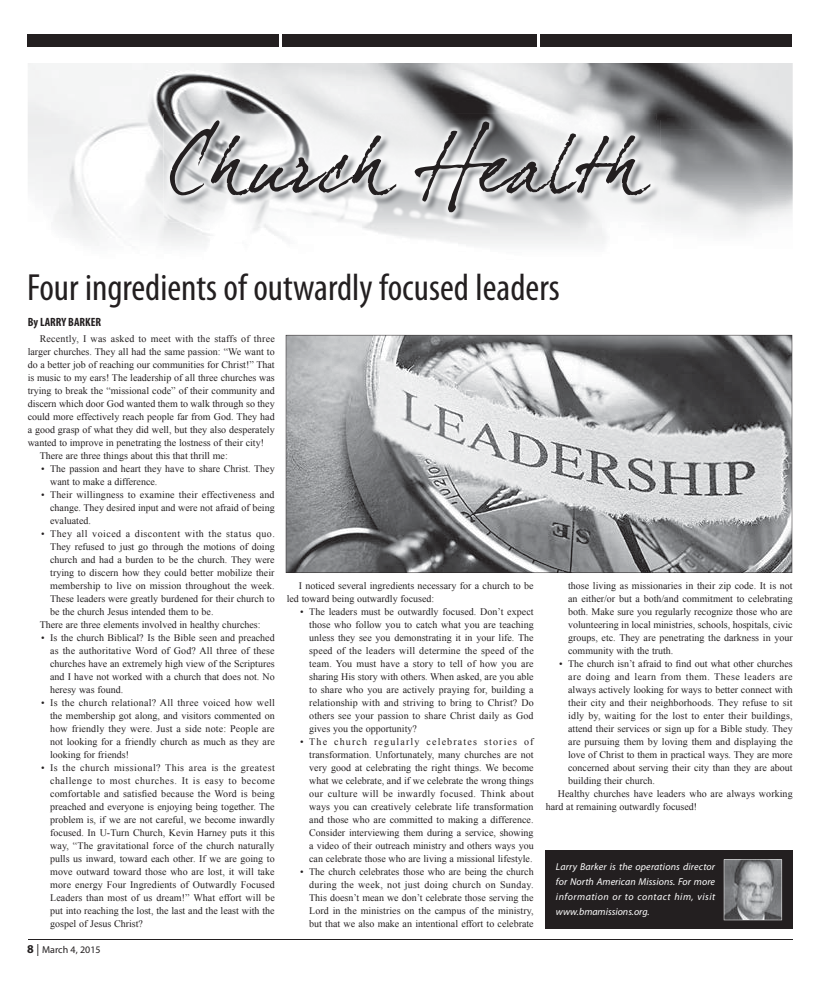
<style>
.page{position:relative;width:819px;height:990px;background:#fff}
.page>*{position:absolute;margin:0;border:0;box-sizing:border-box;transform-origin:0 0}
.t1{font:condensed 38px "Myriad Pro";color:#231f20}
.t2{font:700 condensed 12px "Myriad Pro";color:#231f20}
.t3{font:10px/13px "Times New Roman";color:#231f20;text-align:justify}
.t4{font:italic 10px/15px "Myriad Pro";letter-spacing:.045em;color:#fff;text-align:justify}
.t5{font:10px "Times New Roman";letter-spacing:.02em;color:#231f20}
.t6{font:10px "Times New Roman";letter-spacing:.045em;color:#231f20}
.t7{font:10px "Times New Roman";letter-spacing:.04em;color:#231f20}
.t8{font:10px "Myriad Pro";color:#231f20}
.s1{font-weight:700;font-size:12px}
.s2{font-size:12px}
</style>
<div class="page">
<hr style="left:28px;top:939px;width:765px;height:1px;background:#231f20">
<div style="left:27px;top:34px;width:251px;height:13px;background:#231f20"></div>
<div style="left:282px;top:34px;width:255px;height:13px;background:#231f20"></div>
<div style="left:541px;top:34px;width:251px;height:13px;background:#231f20"></div>
<img style="left:28px;top:63px;width:159px;height:183px">
<img style="left:187px;top:63px;width:606px;height:66px">
<img style="left:660px;top:129px;width:133px;height:104px">
<img style="left:169px;top:120px;width:491px;height:102px">
<img style="left:163px;top:114px;width:494px;height:105px">
<img style="left:169px;top:120px;width:488px;height:99px">
<svg style="left:170px;top:120px;width:481px;height:92px"></svg>
<div style="left:546px;top:850px;width:247px;height:79px;background:#231f20"></div>
<svg style="left:724px;top:859px;width:58px;height:61px;background:#8d8e91"></svg>
<svg style="left:286px;top:335px;width:506px;height:238px;background:#9e9fa1"></svg>
<h1 class="t1" style="left:27px;top:265px;width:534px">Four ingredients of outwardly focused leaders</h1>
<p class="t2" style="left:28px;top:314px;width:75px">By LARRY BARKER</p>
<p class="t5" style="left:40px;top:332px;width:237px">Recently, I was asked to meet with the staffs of three</p>
<p class="t3" style="left:28px;top:345px;width:249px">larger churches. They all had the same passion: “We want to</p>
<p class="t3" style="left:28px;top:358px;width:249px">do a better job of reaching our communities for Christ!” That</p>
<p class="t3" style="left:28px;top:371px;width:249px">is music to my ears! The leadership of all three churches was</p>
<p class="t3" style="left:28px;top:384px;width:249px">trying to break the “missional code” of their community and</p>
<p class="t3" style="left:28px;top:397px;width:248px">discern which door God wanted them to walk through so they</p>
<p class="t3" style="left:28px;top:410px;width:249px">could more effectively reach people far from God. They had</p>
<p class="t3" style="left:28px;top:423px;width:249px">a good grasp of what they did well, but they also desperately</p>
<p class="t3" style="left:28px;top:436px;width:238px">wanted to improve in penetrating the lostness of their city!</p>
<p class="t3" style="left:40px;top:449px;width:190px">There are three things about this that thrill me:</p>
<p class="t3" style="left:50px;top:462px;width:226px;text-indent:-9px">• The passion and heart they have to share Christ. They want to make a difference.</p>
<p class="t3" style="left:50px;top:488px;width:226px;text-indent:-9px">• Their willingness to examine their effectiveness and change. They desired input and were not afraid of being evaluated.</p>
<p class="t6" style="left:41px;top:527px;width:235px">• They all voiced a discontent with the status quo.</p>
<p class="t3" style="left:50px;top:540px;width:226px">They refused to just go through the motions of doing</p>
<p class="t3" style="left:50px;top:553px;width:226px">church and had a burden to be the church. They were</p>
<p class="t3" style="left:50px;top:566px;width:226px">trying to discern how they could better mobilize their</p>
<p class="t3" style="left:50px;top:579px;width:226px">membership to live on mission throughout the week.</p>
<p class="t3" style="left:50px;top:592px;width:226px">These leaders were greatly burdened for their church to</p>
<p class="t3" style="left:50px;top:605px;width:165px">be the church Jesus intended them to be.</p>
<p class="t3" style="left:40px;top:618px;width:222px">There are three elements involved in healthy churches:</p>
<p class="t3" style="left:50px;top:631px;width:226px;text-indent:-9px">• Is the church Biblical? Is the Bible seen and preached as the authoritative Word of God? All three of these churches have an extremely high view of the Scriptures and I have not worked with a church that does not. No heresy was found.</p>
<p class="t3" style="left:50px;top:696px;width:226px;text-indent:-9px">• Is the church relational? All three voiced how well the membership got along, and visitors commented on how friendly they were. Just a side note: People are not looking for a friendly church as much as they are looking for friends!</p>
<p class="t3" style="left:50px;top:761px;width:226px;text-indent:-9px">• Is the church missional? This area is the greatest challenge to most churches. It is easy to become comfortable and satisfied because the Word is being preached and everyone is enjoying being together. The problem is, if we are not careful, we become inwardly focused. In U-Turn Church, Kevin Harney puts it this way, “The gravitational force of the church naturally pulls us inward, toward each other. If we are going to move outward toward those who are lost, it will take more energy Four Ingredients of Outwardly Focused Leaders than most of us dream!” What effort will be put into reaching the lost, the last and the least with the gospel of Jesus Christ?</p>
<p class="t8" style="left:27px;top:943px;width:75px"><span class="s1">8</span> <span class="s2">|</span> March 4, 2015</p>
<p class="t3" style="left:287px;top:579px;width:248px;text-indent:12px">I noticed several ingredients necessary for a church to be led toward being outwardly focused:</p>
<p class="t3" style="left:309px;top:605px;width:226px;text-indent:-9px">• The leaders must be outwardly focused. Don’t expect those who follow you to catch what you are teaching unless they see you demonstrating it in your life. The speed of the leaders will determine the speed of the team. You must have a story to tell of how you are sharing His story with others. When asked, are you able to share who you are actively praying for, building a relationship with and striving to bring to Christ? Do others see your passion to share Christ daily as God gives you the opportunity?</p>
<p class="t3" style="left:309px;top:735px;width:226px;text-indent:-9px">• The church regularly celebrates stories of transformation. Unfortunately, many churches are not very good at celebrating the right things. We become what we celebrate, and if we celebrate the wrong things our culture will be inwardly focused. Think about ways you can creatively celebrate life transformation and those who are committed to making a difference.<br>Consider interviewing them during a service, showing a video of their outreach ministry and others ways you can celebrate those who are living a missional lifestyle.</p>
<p class="t3" style="left:309px;top:865px;width:226px;text-indent:-9px">• The church celebrates those who are being the church during the week, not just doing church on Sunday.<br>This doesn’t mean we don’t celebrate those serving the Lord in the ministries on the campus of the ministry, but that we also make an intentional effort to celebrate</p>
<p class="t3" style="left:568px;top:579px;width:226px">those living as missionaries in their zip code. It is not an either/or but a both/and commitment to celebrating both. Make sure you regularly recognize those who are volunteering in local ministries, schools, hospitals, civic groups, etc. They are penetrating the darkness in your community with the truth.</p>
<p class="t3" style="left:559px;top:657px;width:235px">• The church isn’t afraid to find out what other churches</p>
<p class="t7" style="left:568px;top:670px;width:226px">are doing and learn from them. These leaders are</p>
<p class="t3" style="left:568px;top:683px;width:226px">always actively looking for ways to better connect with</p>
<p class="t3" style="left:568px;top:696px;width:226px">their city and their neighborhoods. They refuse to sit</p>
<p class="t3" style="left:568px;top:709px;width:226px">idly by, waiting for the lost to enter their buildings,</p>
<p class="t3" style="left:568px;top:722px;width:226px">attend their services or sign up for a Bible study. They</p>
<p class="t3" style="left:568px;top:735px;width:226px">are pursuing them by loving them and displaying the</p>
<p class="t3" style="left:568px;top:748px;width:226px">love of Christ to them in practical ways. They are more</p>
<p class="t3" style="left:568px;top:761px;width:226px">concerned about serving their city than they are about</p>
<p class="t3" style="left:568px;top:774px;width:88px">building their church.</p>
<p class="t3" style="left:558px;top:787px;width:237px">Healthy churches have leaders who are always working</p>
<p class="t3" style="left:546px;top:800px;width:153px">hard at remaining outwardly focused!</p>
<p class="t4" style="left:556px;top:859px;width:161px">Larry Barker is the operations director for North American Missions. For more information or to contact him, visit www.bmamissions.org.</p>
</div>
